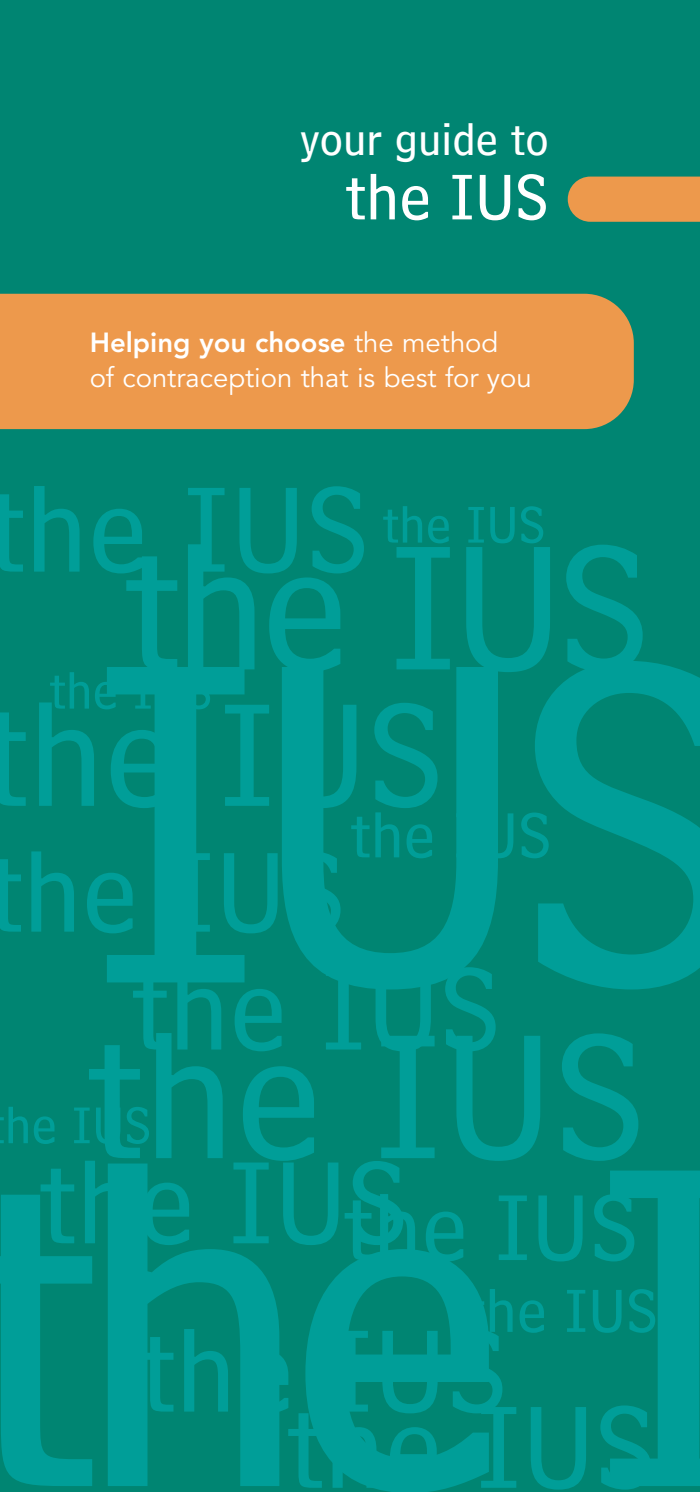
<style>
.page{position:relative;width:700px;height:1492px;background:#008572}
.page>*{position:absolute;margin:0;border:0;box-sizing:border-box;transform-origin:0 0}
.t1{font:473px/503.5px "Bell Centennial Sub Caption";letter-spacing:-.05em;color:#009e98}
.t2{font:183.5px "Bell Centennial Sub Caption";letter-spacing:-.015em;color:#009e98}
.t3{font:151.5px "Bell Centennial Sub Caption";color:#009e98}
.t4{font:125.5px "Bell Centennial Sub Caption";color:#009e98}
.t5{font:121px "Bell Centennial Sub Caption";color:#009e98}
.t6{font:117.75px "Bell Centennial Sub Caption";color:#009e98}
.t7{font:66.75px "Bell Centennial Sub Caption";color:#fff}
.t8{font:66px "Bell Centennial Sub Caption";color:#009e98}
.t9{font:63px "Bell Centennial Sub Caption";color:#009e98}
.t10{font:53.5px "Bell Centennial Sub Caption";color:#009e98}
.t11{font:46.75px "Bell Centennial Sub Caption";color:#fff}
.t12{font:27.5px/35px "Avenir";color:#fff}
.s1{font-weight:800}
</style>
<div class="page">
<div style="left:568px;top:177px;width:132px;height:45px;background:#ed994c"></div>
<div style="left:0;top:294px;width:634px;height:135px;background:#ed994c"></div>
<h3 class="t11" style="left:299px;top:123px;width:251px">your guide to</h3>
<h3 class="t7" style="left:345px;top:174px;width:206px">the IUS</h3>
<p class="t12" style="left:90px;top:328px;width:444px"><span class="s1">Helping you choose</span> the method<br>of contraception that is best for you</p>
<h3 class="t4" style="left:-15px;top:486px;width:386px">the IUS</h3>
<h3 class="t10" style="left:382px;top:506px;width:165px">the IUS</h3>
<h2 class="t2" style="left:122px;top:544px;width:531px">the IUS</h2>
<h1 class="t1" style="left:-50px;top:606px;width:822px">IUS the I</h1>
<h3 class="t10" style="left:49px;top:672px;width:165px">the IUS</h3>
<h3 class="t3" style="left:-20px;top:703px;width:466px">the IUS</h3>
<h3 class="t8" style="left:350px;top:812px;width:204px">the IUS</h3>
<h3 class="t6" style="left:-14px;top:851px;width:362px">the IUS</h3>
<h3 class="t5" style="left:130px;top:967px;width:373px">the IUS</h3>
<h2 class="t2" style="left:85px;top:1033px;width:564px">the IUS</h2>
<h3 class="t10" style="left:5px;top:1107px;width:148px">he IUS</h3>
<h3 class="t5" style="left:38px;top:1161px;width:603px">the IUS<sub>the</sub> <sub>IUS</sub></h3>
<h3 class="t9" style="left:465px;top:1289px;width:194px">the IUS</h3>
<h3 class="t5" style="left:137px;top:1329px;width:373px">the IUS</h3>
<h3 class="t5" style="left:286px;top:1405px;width:373px">the IUS</h3>
</div>
